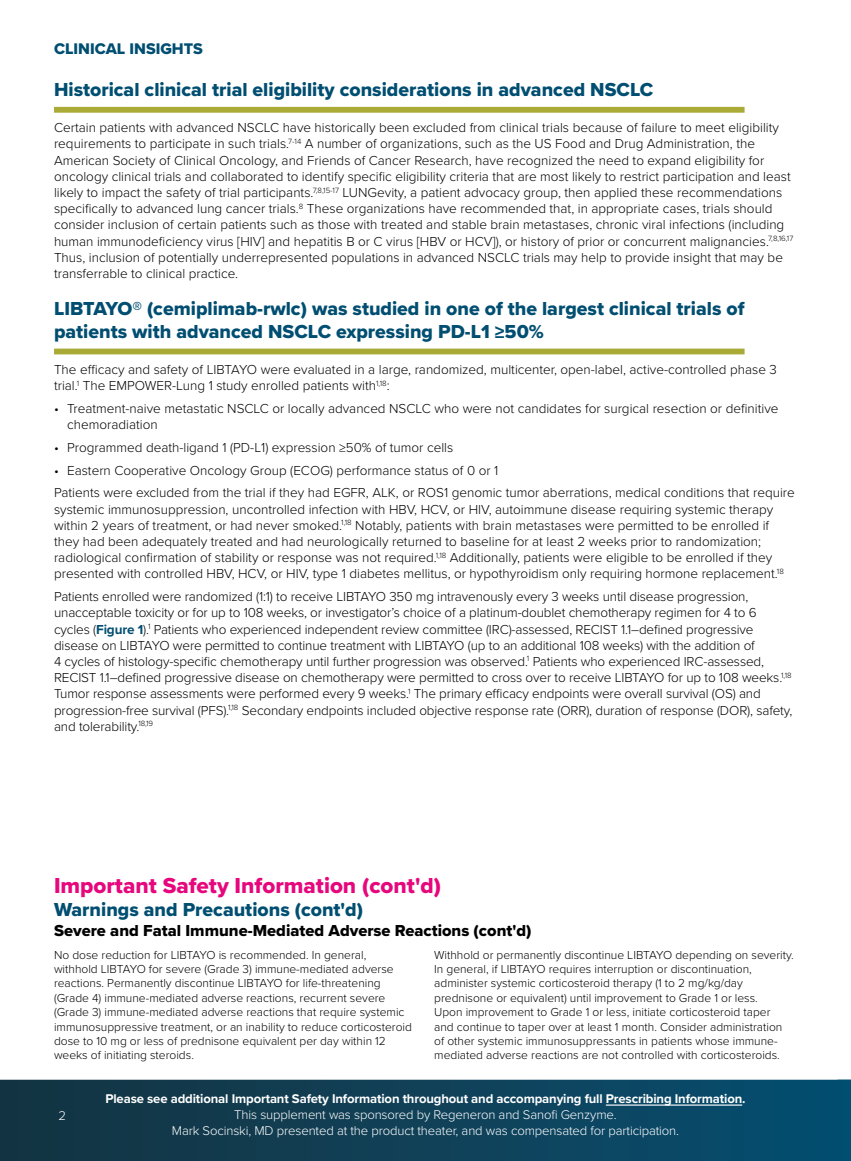
<style>
.page{position:relative;width:851px;height:1161px;background:#fff}
.page>*{position:absolute;margin:0;border:0;box-sizing:border-box;transform-origin:0 0}
.t1{font:22.5px "Proxima Nova Extrabld";color:#e7077d}
.Header_1{font:19.5px/23.4px "Proxima Nova Extrabld";color:#004e71}
.ISI_header{font:19.5px "Proxima Nova Extrabld";color:#004e71}
.ISI_subhead{font:16.5px "Proxima Nova Extrabld";color:#000}
.t2{font:16.05px "Proxima Nova Extrabld";color:#004e71}
.Body_Text{font:300 13.5px/16.2px "Proxima Nova";color:#000}
.t3{font:300 13.05px/15.8px "Proxima Nova";letter-spacing:-.01em;color:#fff;text-align:center}
.t4{font:700 13.05px "Proxima Nova";letter-spacing:-.01em;color:#fff}
.t5{font:300 12px/14.4px "Proxima Nova";color:#000}
.s1{font-weight:700;color:#004e71}
</style>
<div class="page">
<svg style="left:0;top:1080px;width:850px;height:81px;background:#0e4057"></svg>
<hr style="left:606px;top:1105px;width:136px;height:1px;background:#fff">
<div style="left:54px;top:107px;width:690px;height:6px;background:#a9ab36"></div>
<div style="left:54px;top:349px;width:690px;height:5px;background:#a9ab36"></div>
<p class="t2" style="left:54px;top:36px;width:150px">CLINICAL INSIGHTS</p>
<p class="Header_1" style="left:54px;top:78px;width:601px">Historical clinical trial eligibility considerations in advanced NSCLC</p>
<p class="Body_Text" style="left:54px;top:119px;width:740px">Certain patients with advanced NSCLC have historically been excluded from clinical trials because of failure to meet eligibility requirements to participate in such trials.<sup>7-14</sup> A number of organizations, such as the US Food and Drug Administration, the American Society of Clinical Oncology, and Friends of Cancer Research, have recognized the need to expand eligibility for oncology clinical trials and collaborated to identify specific eligibility criteria that are most likely to restrict participation and least likely to impact the safety of trial participants.<sup>7,8,15-17</sup> LUNGevity, a patient advocacy group, then applied these recommendations specifically to advanced lung cancer trials.<sup>8</sup> These organizations have recommended that, in appropriate cases, trials should consider inclusion of certain patients such as those with treated and stable brain metastases, chronic viral infections (including human immunodeficiency virus [HIV] and hepatitis B or C virus [HBV or HCV]), or history of prior or concurrent malignancies.<sup>7,8,16,17<br></sup>Thus, inclusion of potentially underrepresented populations in advanced NSCLC trials may help to provide insight that may be transferrable to clinical practice.</p>
<p class="Header_1" style="left:54px;top:296px;width:692px">LIBTAYO® (cemiplimab-rwlc) was studied in one of the largest clinical trials of patients with advanced NSCLC expressing PD-L1 ≥50%</p>
<p class="Body_Text" style="left:54px;top:361px;width:724px">The efficacy and safety of LIBTAYO were evaluated in a large, randomized, multicenter, open-label, active-controlled phase 3 trial.<sup>1</sup> The EMPOWER-Lung 1 study enrolled patients with<sup>1,18</sup>:</p>
<p class="Body_Text" style="left:67px;top:400px;width:712px;text-indent:-13px">• Treatment-naive metastatic NSCLC or locally advanced NSCLC who were not candidates for surgical resection or definitive chemoradiation</p>
<p class="Body_Text" style="left:54px;top:439px;width:401px">• Programmed death-ligand 1 (PD-L1) expression ≥50% of tumor cells</p>
<p class="Body_Text" style="left:54px;top:461px;width:446px">• Eastern Cooperative Oncology Group (ECOG) performance status of 0 or 1</p>
<p class="Body_Text" style="left:54px;top:484px;width:742px">Patients were excluded from the trial if they had EGFR, ALK, or ROS1 genomic tumor aberrations, medical conditions that require systemic immunosuppression, uncontrolled infection with HBV, HCV, or HIV, autoimmune disease requiring systemic therapy within 2 years of treatment, or had never smoked.<sup>1,18</sup> Notably, patients with brain metastases were permitted to be enrolled if they had been adequately treated and had neurologically returned to baseline for at least 2 weeks prior to randomization; radiological confirmation of stability or response was not required.<sup>1,18</sup> Additionally, patients were eligible to be enrolled if they presented with controlled HBV, HCV, or HIV, type 1 diabetes mellitus, or hypothyroidism only requiring hormone replacement.<sup>18</sup></p>
<p class="Body_Text" style="left:54px;top:588px;width:739px">Patients enrolled were randomized (1:1) to receive LIBTAYO 350 mg intravenously every 3 weeks until disease progression, unacceptable toxicity or for up to 108 weeks, or investigator’s choice of a platinum-doublet chemotherapy regimen for 4 to 6 cycles (<span class="s1">Figure 1</span>).<sup>1</sup> Patients who experienced independent review committee (IRC)-assessed, RECIST 1.1–defined progressive disease on LIBTAYO were permitted to continue treatment with LIBTAYO (up to an additional 108 weeks) with the addition of<br>4 cycles of histology-specific chemotherapy until further progression was observed.<sup>1</sup> Patients who experienced IRC-assessed, RECIST 1.1–defined progressive disease on chemotherapy were permitted to cross over to receive LIBTAYO for up to 108 weeks.<sup>1,18<br></sup>Tumor response assessments were performed every 9 weeks.<sup>1</sup> The primary efficacy endpoints were overall survival (OS) and progression-free survival (PFS).<sup>1,18</sup> Secondary endpoints included objective response rate (ORR), duration of response (DOR), safety, and tolerability.<sup>18,19</sup></p>
<p class="t1" style="left:54px;top:869px;width:388px">Important Safety Information (cont'd)</p>
<p class="ISI_header" style="left:54px;top:895px;width:310px">Warnings and Precautions (cont'd)</p>
<p class="ISI_subhead" style="left:54px;top:918px;width:479px">Severe and Fatal Immune-Mediated Adverse Reactions (cont'd)</p>
<p class="t5" style="left:54px;top:947px;width:359px">No dose reduction for LIBTAYO is recommended. In general, withhold LIBTAYO for severe (Grade 3) immune-mediated adverse reactions. Permanently discontinue LIBTAYO for life-threatening (Grade 4) immune-mediated adverse reactions, recurrent severe (Grade 3) immune-mediated adverse reactions that require systemic immunosuppressive treatment, or an inability to reduce corticosteroid dose to 10 mg or less of prednisone equivalent per day within 12 weeks of initiating steroids.</p>
<p class="t5" style="left:434px;top:947px;width:361px">Withhold or permanently discontinue LIBTAYO depending on severity.<br>In general, if LIBTAYO requires interruption or discontinuation, administer systemic corticosteroid therapy (1 to 2 mg/kg/day prednisone or equivalent) until improvement to Grade 1 or less.<br>Upon improvement to Grade 1 or less, initiate corticosteroid taper<br>and continue to taper over at least 1 month. Consider administration of other systemic immunosuppressants in patients whose immune&shy;mediated adverse reactions are not controlled with corticosteroids.</p>
<p class="t3" style="left:59px;top:1107px;width:9px">2</p>
<p class="t4" style="left:105px;top:1089px;width:641px">Please see additional Important Safety Information throughout and accompanying full Prescribing Information.</p>
<p class="t3" style="left:172px;top:1106px;width:508px">This supplement was sponsored by Regeneron and Sanofi Genzyme.<br>Mark Socinski, MD presented at the product theater, and was compensated for participation.</p>
</div>
